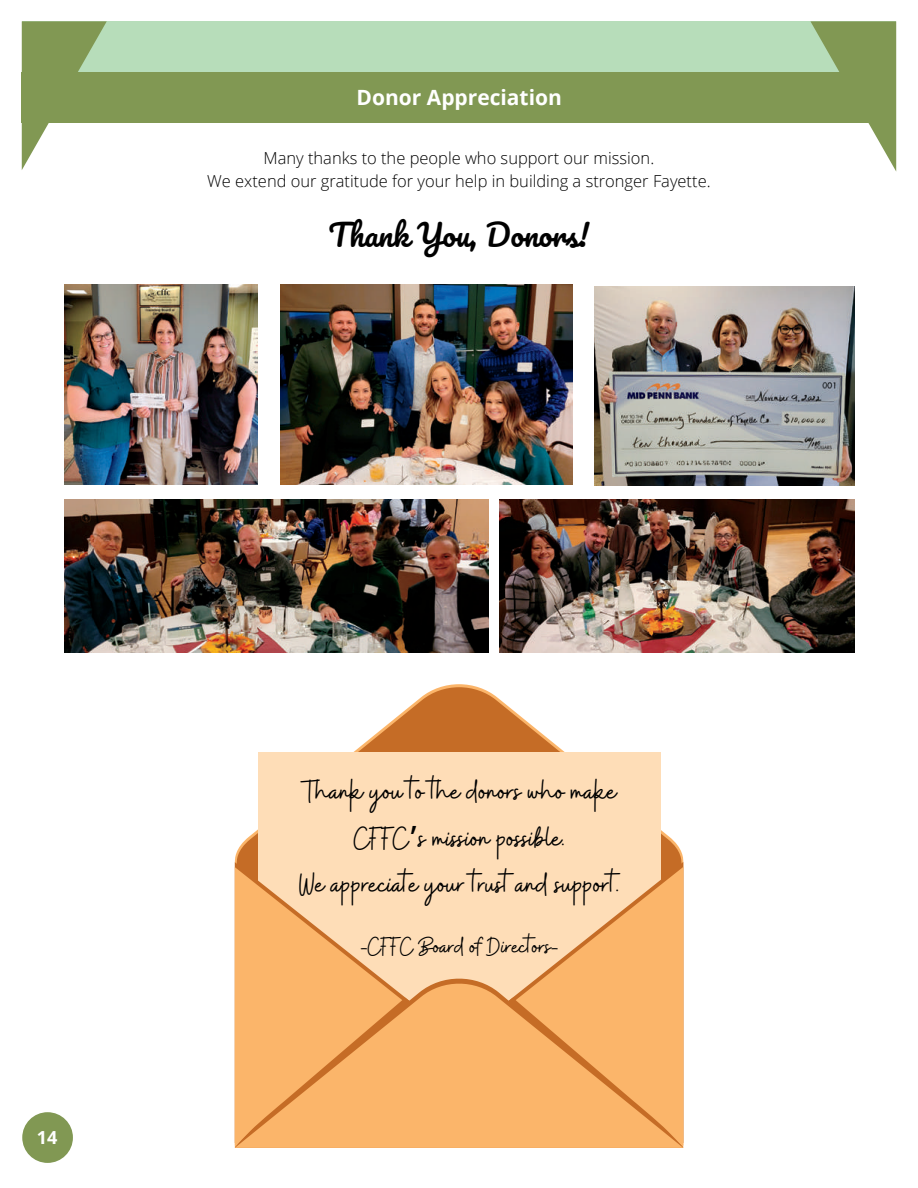
<style>
.page{position:relative;width:918px;height:1188px;background:#fff}
.page>*{position:absolute;margin:0;border:0;box-sizing:border-box;transform-origin:0 0}
.t1{font:33px/46.2px "Buffalo";color:#000;text-align:center}
.t2{font:30px "Pacifico";color:#000}
.t3{font:27px "Buffalo";color:#000}
.t4{font:700 21px "Open Sans";color:#fff}
.t5{font:700 18px "Open Sans";color:#fff}
.t6{font:300 16.5px/22.5px "Open Sans";color:#000;text-align:center}
.s1{font-family:"Noto Sans Gurmukhi"}
</style>
<div class="page">
<div style="left:22px;top:21px;width:873px;height:51px;background:#b7ddba"></div>
<div style="left:22px;top:1112px;width:51px;height:51px;background:#819853;border-radius:25px"></div>
<div style="left:22px;top:72px;width:873px;height:51px;background:#819853"></div>
<svg style="left:22px;top:21px;width:85px;height:149px"></svg>
<svg style="left:810px;top:21px;width:86px;height:150px"></svg>
<img style="left:499px;top:499px;width:356px;height:153px">
<img style="left:64px;top:499px;width:424px;height:153px">
<img style="left:281px;top:285px;width:291px;height:199px">
<img style="left:64px;top:285px;width:194px;height:199px">
<img style="left:595px;top:286px;width:259px;height:200px">
<svg style="left:236px;top:687px;width:446px;height:175px"></svg>
<div style="left:258px;top:753px;width:402px;height:262px;background:#feddb7"></div>
<svg style="left:536px;top:867px;width:147px;height:112px;fill:#fbb56a"></svg>
<svg style="left:235px;top:867px;width:147px;height:112px;fill:#fbb56a"></svg>
<svg style="left:235px;top:979px;width:448px;height:5px;fill:#fbb56a"></svg>
<div style="left:235px;top:984px;width:448px;height:164px;background:#fbb56a"></div>
<p class="t4" style="left:357px;top:82px;width:207px">Donor Appreciation</p>
<p class="t6" style="left:207px;top:146px;width:505px">Many thanks to the people who support our mission.<br>We extend our gratitude for your help in building a stronger Fayette.</p>
<h2 class="t2" style="left:328px;top:219px;width:262px">Thank You, Donors!</h2>
<p class="t5" style="left:37px;top:1125px;width:22px">14</p>
<h1 class="t1" style="left:299px;top:769px;width:321px">Thank you to the donors who make<br>CFFC<span class="s1">’</span>s mission possible.<br>We appreciate your trust and support.</h1>
<h3 class="t3" style="left:360px;top:931px;width:200px">-CFFC Board of Directors-</h3>
</div>
